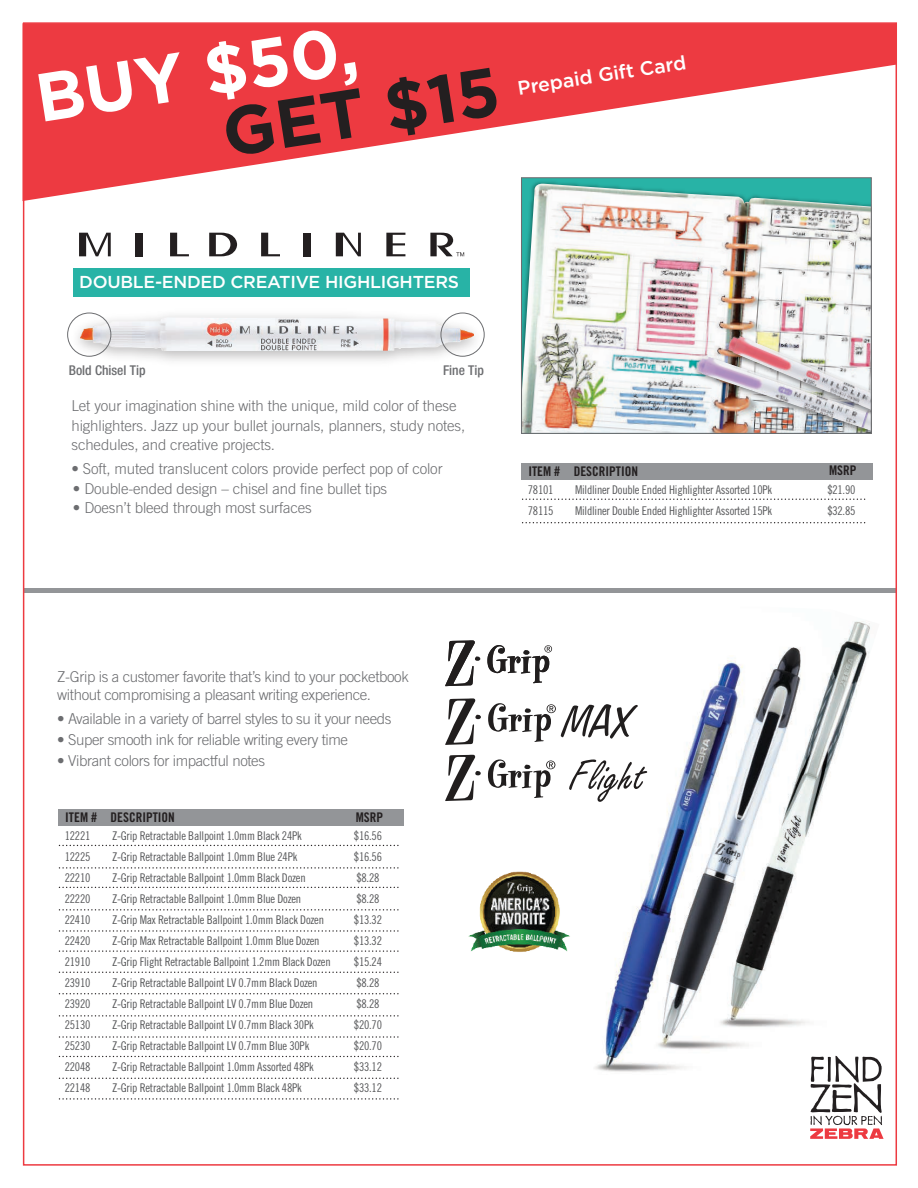
<style>
.page{position:relative;width:918px;height:1188px;background:#fff}
.page>*{position:absolute;margin:0;border:0;box-sizing:border-box;transform-origin:0 0}
.t1{font:700 68.1px "Gotham";color:#fff}
.t2{font:700 68.1px "Gotham";color:#231f20}
.t3{font:500 19.5px "Gotham";color:#fff}
.t4{font:500 17.25px "Gotham";letter-spacing:-.015em;color:#fff}
.t5{font:300 15px/19.5px "Trade Gothic";letter-spacing:-.01em;color:#6c6d70}
.t6{font:500 condensed 13.5px "Helvetica Neue";color:#6c6d70}
.t7{font:13.35px "Trade Gothic LT Std Bd Cn 20";color:#231f20}
.t8{font:12px/21px "Trade Gothic Cond Eighteen";letter-spacing:-.02em;color:#57585a}
</style>
<div class="page">
<img style="left:552px;top:621px;width:318px;height:451px">
<div style="left:58px;top:809px;width:345px;height:17px;background:#939598"></div>
<svg style="left:59px;top:845px;width:340px;height:1px"></svg>
<svg style="left:59px;top:867px;width:340px;height:2px"></svg>
<svg style="left:59px;top:887px;width:340px;height:1px"></svg>
<svg style="left:59px;top:909px;width:340px;height:2px"></svg>
<svg style="left:59px;top:930px;width:340px;height:2px"></svg>
<svg style="left:59px;top:950px;width:340px;height:2px"></svg>
<svg style="left:59px;top:972px;width:340px;height:1px"></svg>
<svg style="left:59px;top:993px;width:340px;height:1px"></svg>
<svg style="left:59px;top:1015px;width:340px;height:2px"></svg>
<svg style="left:59px;top:1036px;width:340px;height:2px"></svg>
<svg style="left:59px;top:1056px;width:340px;height:1px"></svg>
<svg style="left:59px;top:1078px;width:340px;height:1px"></svg>
<svg style="left:59px;top:1098px;width:340px;height:2px"></svg>
<div style="left:25px;top:588px;width:871px;height:5px;background:#939598"></div>
<svg style="left:810px;top:1056px;width:74px;height:83px"></svg>
<svg style="left:26px;top:25px;width:868px;height:176px;fill:#ed3a41"></svg>
<div style="left:521px;top:463px;width:352px;height:17px;background:#939598"></div>
<svg style="left:523px;top:499px;width:343px;height:1px"></svg>
<svg style="left:523px;top:522px;width:343px;height:1px"></svg>
<img style="left:468px;top:870px;width:102px;height:83px">
<div style="left:73px;top:268px;width:397px;height:29px;background:#28b3a6"></div>
<div style="left:304px;top:233px;width:7px;height:23px;background:#231f20"></div>
<svg style="left:261px;top:233px;width:19px;height:23px"></svg>
<svg style="left:79px;top:233px;width:32px;height:23px"></svg>
<div style="left:136px;top:233px;width:7px;height:23px;background:#231f20"></div>
<svg style="left:170px;top:233px;width:19px;height:23px"></svg>
<svg style="left:336px;top:233px;width:25px;height:23px"></svg>
<svg style="left:386px;top:233px;width:19px;height:23px"></svg>
<svg style="left:209px;top:233px;width:28px;height:23px"></svg>
<svg style="left:430px;top:233px;width:34px;height:23px"></svg>
<img style="left:67px;top:312px;width:417px;height:49px">
<img style="left:81px;top:317px;width:392px;height:33px">
<div style="left:67px;top:313px;width:44px;height:44px;border:1px solid #6c6d70;border-radius:50%"></div>
<div style="left:441px;top:313px;width:44px;height:44px;border:1px solid #6c6d70;border-radius:50%"></div>
<img style="left:523px;top:184px;width:347px;height:248px">
<img style="left:691px;top:355px;width:31px;height:77px">
<img style="left:695px;top:354px;width:27px;height:77px">
<img style="left:722px;top:332px;width:148px;height:100px">
<img style="left:726px;top:333px;width:144px;height:77px">
<div style="left:521px;top:177px;width:351px;height:257px;border:1px solid #6c6d70"></div>
<svg style="left:445px;top:640px;width:35px;height:46px"></svg>
<svg style="left:487px;top:645px;width:65px;height:38px"></svg>
<svg style="left:445px;top:698px;width:36px;height:47px"></svg>
<svg style="left:488px;top:703px;width:150px;height:39px"></svg>
<svg style="left:445px;top:755px;width:36px;height:46px"></svg>
<svg style="left:488px;top:759px;width:67px;height:39px"></svg>
<svg style="left:569px;top:759px;width:78px;height:43px"></svg>
<h1 class="t1" style="left:30px;top:60px;width:326px;rotate:-9deg">BUY $50,</h1>
<h1 class="t2" style="left:217px;top:95px;width:281px;rotate:-9deg">GET $15</h1>
<h2 class="t3" style="left:516px;top:77px;width:172px;rotate:-9deg">Prepaid Gift Card</h2>
<h3 class="t4" style="left:79px;top:272px;width:381px">DOUBLE-ENDED CREATIVE HIGHLIGHTERS</h3>
<p class="t6" style="left:69px;top:362px;width:78px">Bold Chisel Tip</p>
<p class="t6" style="left:443px;top:362px;width:42px">Fine Tip</p>
<p class="t5" style="left:72px;top:396px;width:395px">Let your imagination shine with the unique, mild color of these highlighters. Jazz up your bullet journals, planners, study notes, schedules, and creative projects.</p>
<p class="t5" style="left:72px;top:459px;width:373px">• Soft, muted translucent colors provide perfect pop of color</p>
<p class="t5" style="left:73px;top:479px;width:316px">• Double-ended design – chisel and fine bullet tips</p>
<p class="t5" style="left:73px;top:498px;width:240px">• Doesn’t bleed through most surfaces</p>
<p class="t7" style="left:829px;top:463px;width:29px">MSRP</p>
<p class="t7" style="left:528px;top:463px;width:111px">ITEM # DESCRIPTION</p>
<p class="t8" style="left:528px;top:479px;width:27px">78101<br>78115</p>
<p class="t8" style="left:827px;top:479px;width:30px">$21.90 $32.85</p>
<p class="t8" style="left:575px;top:479px;width:199px">Mildliner Double Ended Highlighter Assorted 10Pk<br>Mildliner Double Ended Highlighter Assorted 15Pk</p>
<p class="t5" style="left:57px;top:668px;width:353px;line-height:18px">Z-Grip is a customer favorite that’s kind to your pocketbook without compromising a pleasant writing experience.</p>
<p class="t5" style="left:57px;top:709px;width:336px">• Available in a variety of barrel styles to su it your needs</p>
<p class="t5" style="left:57px;top:730px;width:292px">• Super smooth ink for reliable writing every time</p>
<p class="t5" style="left:57px;top:751px;width:209px">• Vibrant colors for impactful notes</p>
<p class="t7" style="left:65px;top:809px;width:111px">ITEM # DESCRIPTION</p>
<p class="t7" style="left:356px;top:809px;width:29px">MSRP</p>
<p class="t8" style="left:65px;top:825px;width:27px;text-align:justify">12221<br>12225<br>22210<br>22220<br>22410<br>22420<br>21910<br>23910<br>23920<br>25130<br>25230<br>22048<br>22148</p>
<p class="t8" style="left:354px;top:825px;width:30px">$16.56 $16.56 $8.28 $8.28 $13.32 $13.32 $15.24 $8.28 $8.28 $20.70 $20.70 $33.12 $33.12</p>
<p class="t8" style="left:112px;top:825px;width:220px">Z-Grip Retractable Ballpoint 1.0mm Black 24Pk<br>Z-Grip Retractable Ballpoint 1.0mm Blue 24Pk<br>Z-Grip Retractable Ballpoint 1.0mm Black Dozen Z-Grip Retractable Ballpoint 1.0mm Blue Dozen<br>Z-Grip Max Retractable Ballpoint 1.0mm Black Dozen Z-Grip Max Retractable Ballpoint 1.0mm Blue Dozen Z-Grip Flight Retractable Ballpoint 1.2mm Black Dozen Z-Grip Retractable Ballpoint LV 0.7mm Black Dozen Z-Grip Retractable Ballpoint LV 0.7mm Blue Dozen Z-Grip Retractable Ballpoint LV 0.7mm Black 30Pk Z-Grip Retractable Ballpoint LV 0.7mm Blue 30Pk Z-Grip Retractable Ballpoint 1.0mm Assorted 48Pk Z-Grip Retractable Ballpoint 1.0mm Black 48Pk</p>
</div>
